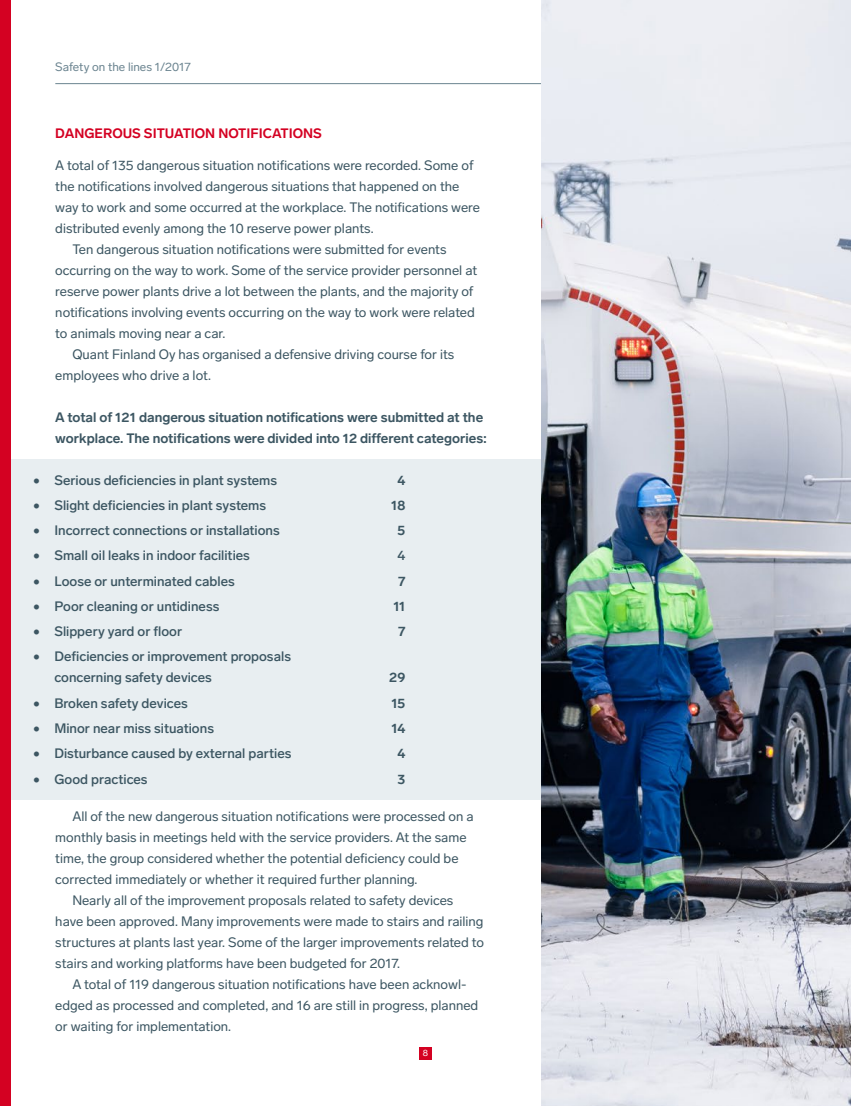
<style>
.page{position:relative;width:851px;height:1106px;background:#fff}
.page>*{position:absolute;margin:0;border:0;box-sizing:border-box;transform-origin:0 0}
.t1{font:13.5px "Lab Grotesque";color:#3c5662}
.t2{font:500 13.5px/21px "Lab Grotesque";color:#3c5662}
.t3{font:700 13.5px/21px "Lab Grotesque";color:#3c5662}
.t4{font:700 13.5px "Lab Grotesque";color:#d40122}
.t5{font:12px "Lab Grotesque";color:#6b8490}
.t6{font:9px "Lab Grotesque";color:#fff}
</style>
<div class="page">
<div style="left:419px;top:1046px;width:13px;height:13px;background:#d40122"></div>
<hr style="left:55px;top:83px;width:740px;height:1px;background:#6b8490">
<div style="left:0;top:459px;width:574px;height:341px;background:#e8eef1"></div>
<img style="left:541px;top:0;width:309px;height:1106px">
<div style="left:0;top:0;width:11px;height:1106px;background:#d40122"></div>
<p class="t5" style="left:55px;top:59px;width:137px">Safety on the lines 1/2017</p>
<p class="t4" style="left:55px;top:125px;width:268px">DANGEROUS SITUATION NOTIFICATIONS</p>
<p class="t1" style="left:55px;top:157px;width:419px">A total of 135 dangerous situation notifications were recorded. Some of</p>
<p class="t1" style="left:55px;top:178px;width:405px">the notifications involved dangerous situations that happened on the</p>
<p class="t1" style="left:55px;top:199px;width:426px">way to work and some occurred at the workplace. The notifications were</p>
<p class="t1" style="left:55px;top:220px;width:320px">distributed evenly among the 10 reserve power plants.</p>
<p class="t1" style="left:72px;top:241px;width:376px">Ten dangerous situation notifications were submitted for events</p>
<p class="t1" style="left:55px;top:262px;width:423px">occurring on the way to work. Some of the service provider personnel at</p>
<p class="t1" style="left:55px;top:283px;width:419px">reserve power plants drive a lot between the plants, and the majority of</p>
<p class="t1" style="left:55px;top:304px;width:421px">notifications involving events occurring on the way to work were related</p>
<p class="t1" style="left:55px;top:325px;width:171px">to animals moving near a car.</p>
<p class="t1" style="left:72px;top:346px;width:383px">Quant Finland Oy has organised a defensive driving course for its</p>
<p class="t1" style="left:55px;top:367px;width:157px">employees who drive a lot.</p>
<p class="t3" style="left:55px;top:406px;width:433px">A total of 121 dangerous situation notifications were submitted at the workplace. The notifications were divided into 12 different categories:</p>
<p class="t2" style="left:33px;top:469px;width:245px">• Serious deficiencies in plant systems</p>
<p class="t3" style="left:397px;top:469px;width:9px">4</p>
<p class="t2" style="left:33px;top:494px;width:234px">• Slight deficiencies in plant systems</p>
<p class="t3" style="left:391px;top:495px;width:16px">18</p>
<p class="t2" style="left:33px;top:520px;width:248px">• Incorrect connections or installations</p>
<p class="t3" style="left:397px;top:520px;width:9px">5</p>
<p class="t2" style="left:33px;top:545px;width:218px">• Small oil leaks in indoor facilities</p>
<p class="t2" style="left:397px;top:545px;width:9px">4</p>
<p class="t2" style="left:33px;top:570px;width:203px">• Loose or unterminated cables</p>
<p class="t3" style="left:398px;top:570px;width:9px">7</p>
<p class="t2" style="left:33px;top:596px;width:188px">• Poor cleaning or untidiness</p>
<p class="t3" style="left:393px;top:596px;width:14px">11</p>
<p class="t2" style="left:33px;top:621px;width:150px">• Slippery yard or floor</p>
<p class="t3" style="left:398px;top:621px;width:9px">7</p>
<p class="t2" style="left:54px;top:646px;width:238px;text-indent:-21px">• Deficiencies or improvement proposals concerning safety devices</p>
<p class="t3" style="left:389px;top:667px;width:18px">29</p>
<p class="t2" style="left:33px;top:692px;width:156px">• Broken safety devices</p>
<p class="t3" style="left:391px;top:692px;width:15px">15</p>
<p class="t2" style="left:33px;top:718px;width:182px">• Minor near miss situations</p>
<p class="t3" style="left:391px;top:718px;width:15px">14</p>
<p class="t2" style="left:33px;top:743px;width:260px">• Disturbance caused by external parties</p>
<p class="t3" style="left:397px;top:743px;width:9px">4</p>
<p class="t2" style="left:33px;top:768px;width:116px">• Good practices</p>
<p class="t3" style="left:397px;top:768px;width:9px">3</p>
<p class="t1" style="left:72px;top:808px;width:403px">All of the new dangerous situation notifications were processed on a</p>
<p class="t1" style="left:55px;top:829px;width:413px">monthly basis in meetings held with the service providers. At the same</p>
<p class="t1" style="left:55px;top:850px;width:404px">time, the group considered whether the potential deficiency could be</p>
<p class="t1" style="left:55px;top:871px;width:364px">corrected immediately or whether it required further planning.</p>
<p class="t1" style="left:72px;top:892px;width:382px">Nearly all of the improvement proposals related to safety devices</p>
<p class="t1" style="left:55px;top:913px;width:430px">have been approved. Many improvements were made to stairs and railing</p>
<p class="t1" style="left:55px;top:934px;width:430px">structures at plants last year. Some of the larger improvements related to</p>
<p class="t1" style="left:55px;top:955px;width:346px">stairs and working platforms have been budgeted for 2017.</p>
<p class="t1" style="left:72px;top:976px;width:395px">A total of 119 dangerous situation notifications have been acknowl-</p>
<p class="t1" style="left:55px;top:997px;width:424px">edged as processed and completed, and 16 are still in progress, planned</p>
<p class="t1" style="left:55px;top:1018px;width:177px">or waiting for implementation.</p>
<p class="t6" style="left:423px;top:1047px;width:7px">8</p>
</div>
